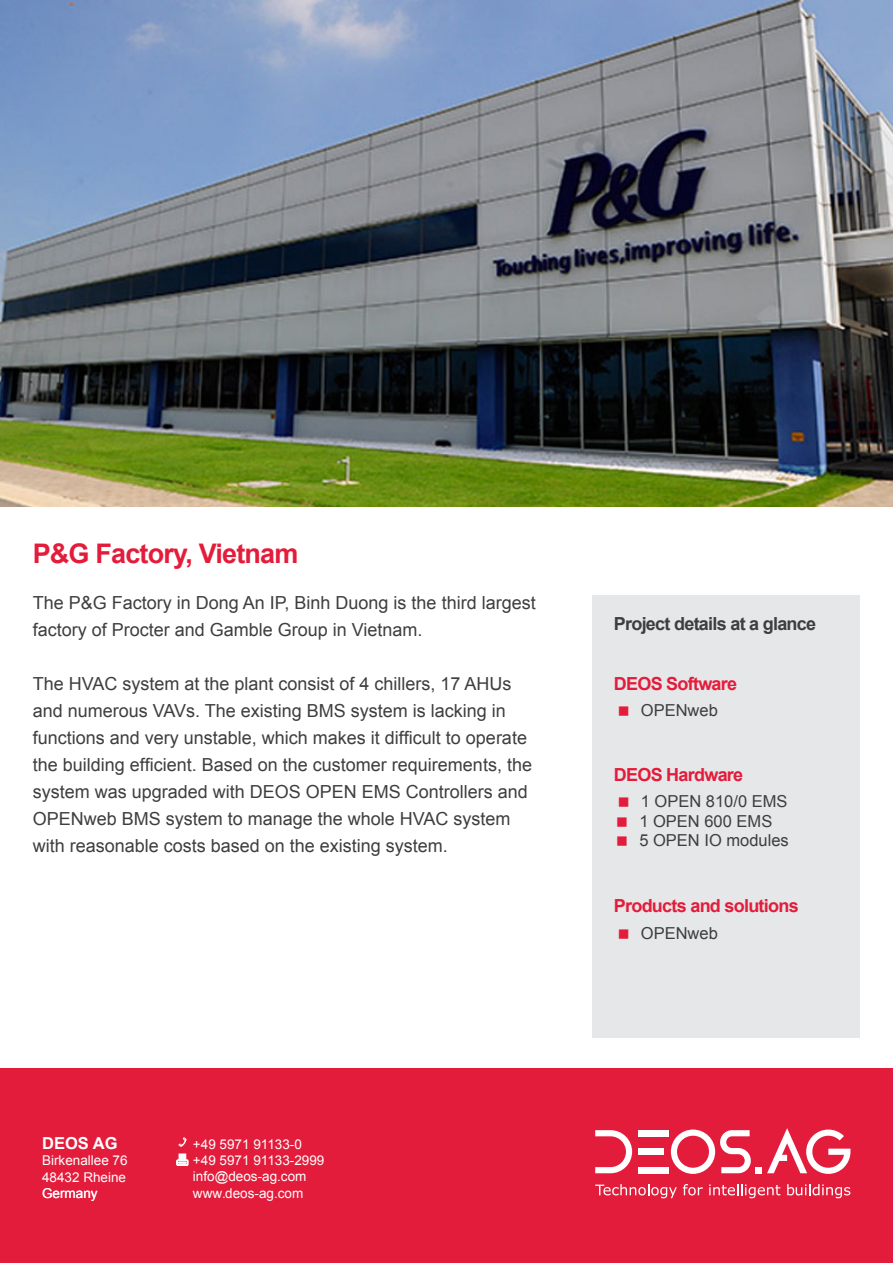
<style>
.page{position:relative;width:893px;height:1263px;background:#fff}
.page>*{position:absolute;margin:0;border:0;box-sizing:border-box;transform-origin:0 0}
.t1{font:700 27px "Arial";letter-spacing:-.03em;color:#e41c3b}
.t2{font:18px/27px "Arial";color:#3e3e3f}
.t3{font:700 18px "Arial";letter-spacing:-.04em;color:#e41c3b}
.t4{font:700 18px "Arial";letter-spacing:-.04em;color:#3e3e3f}
.t5{font:16.5px/19.5px "Arial";color:#3e3e3f}
.t6{font:700 16.5px "Arial";color:#fff}
.t7{font:13.5px/16.2px "Arial";color:#fff;text-align:justify}
</style>
<div class="page">
<div style="left:0;top:1068px;width:893px;height:195px;background:#e41c3b"></div>
<svg style="left:595px;top:1130px;width:37px;height:43px"></svg>
<div style="left:638px;top:1130px;width:31px;height:6px;background:#fff"></div>
<div style="left:638px;top:1149px;width:26px;height:6px;background:#fff"></div>
<div style="left:638px;top:1167px;width:31px;height:6px;background:#fff"></div>
<svg style="left:671px;top:1129px;width:90px;height:45px"></svg>
<svg style="left:767px;top:1128px;width:83px;height:46px"></svg>
<svg style="left:595px;top:1184px;width:82px;height:14px"></svg>
<svg style="left:683px;top:1184px;width:20px;height:11px"></svg>
<svg style="left:709px;top:1184px;width:71px;height:14px"></svg>
<svg style="left:787px;top:1184px;width:63px;height:14px"></svg>
<svg style="left:178px;top:1137px;width:9px;height:10px"></svg>
<svg style="left:176px;top:1154px;width:12px;height:12px"></svg>
<img style="left:0;top:0;width:893px;height:506px">
<div style="left:593px;top:596px;width:267px;height:441px;background:#e6e7e9"></div>
<h1 class="t1" style="left:33px;top:535px;width:267px">P&amp;G Factory, Vietnam</h1>
<p class="t2" style="left:33px;top:590px;width:504px">The P&amp;G Factory in Dong An IP, Binh Duong is the third largest factory of Procter and Gamble Group in Vietnam.</p>
<p class="t2" style="left:33px;top:671px;width:501px">The HVAC system at the plant consist of 4 chillers, 17 AHUs and numerous VAVs. The existing BMS system is lacking in functions and very unstable, which makes it difficult to operate the building efficient. Based on the customer requirements, the system was upgraded with DEOS OPEN EMS Controllers and OPENweb BMS system to manage the whole HVAC system with reasonable costs based on the existing system.</p>
<p class="t6" style="left:42px;top:1137px;width:77px">DEOS AG</p>
<p class="t7" style="left:42px;top:1154px;width:87px">Birkenallee 76<br>48432 Rheine Germany</p>
<p class="t7" style="left:193px;top:1137px;width:133px;text-align:left">+49 5971 91133-0 +49 5971 91133-2999 info@deos-ag.com www.deos-ag.com</p>
<p class="t4" style="left:614px;top:617px;width:204px">Project details at a glance</p>
<p class="t3" style="left:614px;top:676px;width:125px">DEOS Software</p>
<p class="t5" style="left:641px;top:702px;width:79px">OPENweb</p>
<p class="t3" style="left:614px;top:768px;width:131px">DEOS Hardware</p>
<p class="t5" style="left:639px;top:793px;width:151px">1 OPEN 810/0 EMS<br>1 OPEN 600 EMS<br>5 OPEN IO modules</p>
<p class="t3" style="left:614px;top:893px;width:186px">Products and solutions</p>
<p class="t5" style="left:641px;top:924px;width:79px">OPENweb</p>
</div>
